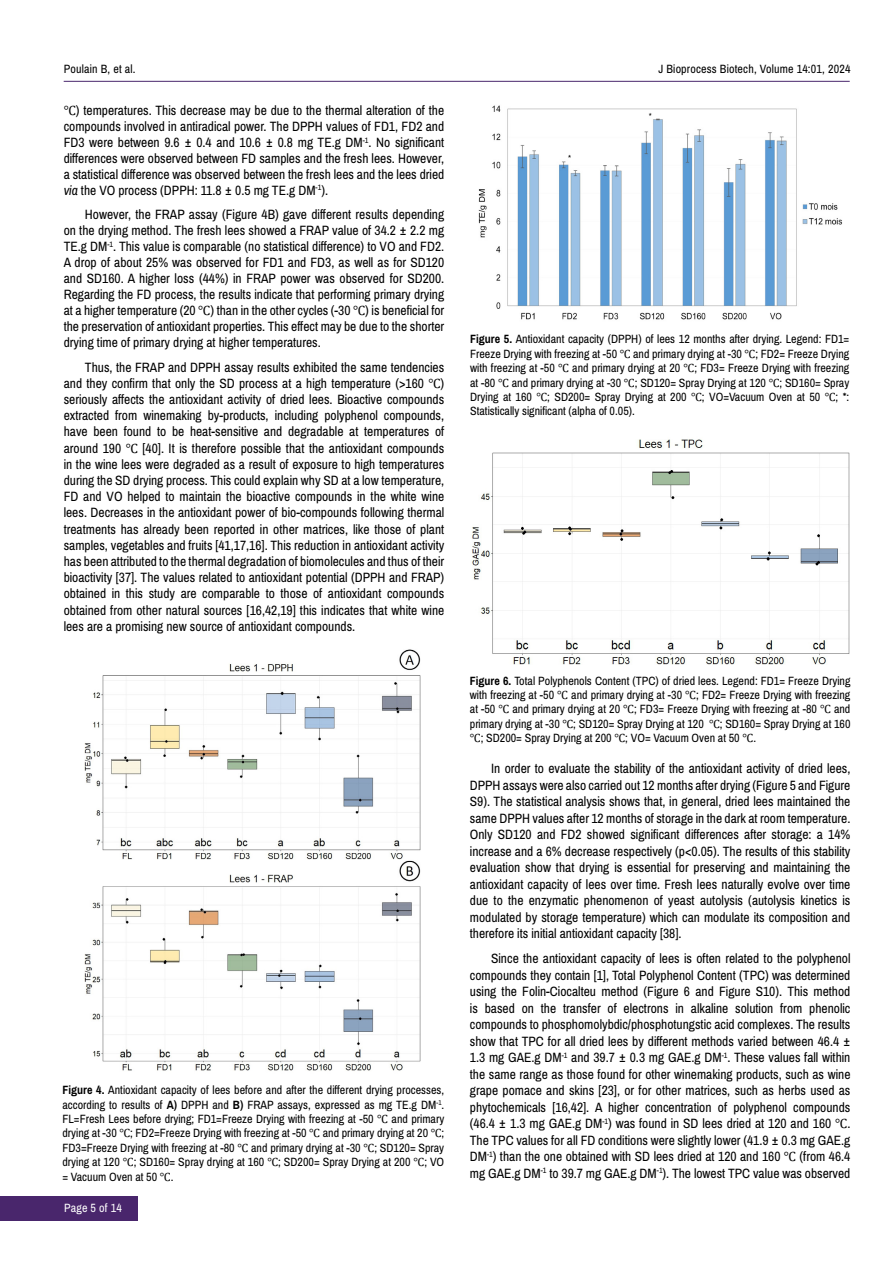
<style>
.page{position:relative;width:893px;height:1263px;background:#fff}
.page>*{position:absolute;margin:0;border:0;box-sizing:border-box;transform-origin:0 0}
.t1{font:13.5px/16.5px "Archivo Narrow";color:#000;text-align:justify}
.t2{font:12px/14.4px "Archivo Narrow";color:#000;text-align:justify}
.t3{font:12px "Archivo Narrow";letter-spacing:.015em;color:#fff}
.s1{font-family:"Cambria Math"}
.s2{font-style:italic}
.s3{font-weight:700}
</style>
<div class="page">
<hr style="left:64px;top:81px;width:786px;height:1px;background:#49266c">
<div style="left:0;top:1196px;width:137px;height:24px;background:#49266c"></div>
<img style="left:84px;top:649px;width:337px;height:422px">
<img style="left:478px;top:105px;width:364px;height:215px">
<img style="left:472px;top:439px;width:377px;height:226px">
<p class="t2" style="left:64px;top:61px;width:73px">Poulain B, et al.</p>
<p class="t2" style="left:658px;top:61px;width:193px">J Bioprocess Biotech, Volume 14:01, 2024</p>
<p class="t1" style="left:64px;top:103px;width:382px;line-height:15.9px"><span class="s1">℃</span>) temperatures. This decrease may be due to the thermal alteration of the compounds involved in antiradical power. The DPPH values of FD1, FD2 and FD3 were between 9.6 ± 0.4 and 10.6 ± 0.8 mg TE.g DM<sup>-1</sup>. No significant differences were observed between FD samples and the fresh lees. However, a statistical difference was observed between the fresh lees and the lees dried <span class="s2">via</span> the VO process (DPPH: 11.8 ± 0.5 mg TE.g DM<sup>-1</sup>).</p>
<p class="t1" style="left:64px;top:207px;width:382px;line-height:15.9px;text-indent:21px">However, the FRAP assay (Figure 4B) gave different results depending on the drying method. The fresh lees showed a FRAP value of 34.2 ± 2.2 mg TE.g DM<sup>-1</sup>. This value is comparable (no statistical difference) to VO and FD2.<br>A drop of about 25% was observed for FD1 and FD3, as well as for SD120 and SD160. A higher loss (44%) in FRAP power was observed for SD200.<br>Regarding the FD process, the results indicate that performing primary drying at a higher temperature (20 <span class="s1">℃</span>) than in the other cycles (-30 <span class="s1">℃</span>) is beneficial for the preservation of antioxidant properties. This effect may be due to the shorter drying time of primary drying at higher temperatures.</p>
<p class="t1" style="left:64px;top:359px;width:382px;text-indent:21px">Thus, the FRAP and DPPH assay results exhibited the same tendencies and they confirm that only the SD process at a high temperature (&gt;160 <span class="s1">℃</span>) seriously affects the antioxidant activity of dried lees. Bioactive compounds extracted from winemaking by-products, including polyphenol compounds, have been found to be heat-sensitive and degradable at temperatures of around 190 <span class="s1">℃</span> [40]. It is therefore possible that the antioxidant compounds in the wine lees were degraded as a result of exposure to high temperatures during the SD drying process. This could explain why SD at a low temperature, FD and VO helped to maintain the bioactive compounds in the white wine lees. Decreases in the antioxidant power of bio-compounds following thermal treatments has already been reported in other matrices, like those of plant samples, vegetables and fruits [41,17,16]. This reduction in antioxidant activity has been attributed to the thermal degradation of biomolecules and thus of their bioactivity [37]. The values related to antioxidant potential (DPPH and FRAP) obtained in this study are comparable to those of antioxidant compounds obtained from other natural sources [16,42,19] this indicates that white wine lees are a promising new source of antioxidant compounds.</p>
<p class="t2" style="left:63px;top:1083px;width:383px"><span class="s3">Figure 4.</span> Antioxidant capacity of lees before and after the different drying processes, according to results of <span class="s3">A)</span> DPPH and <span class="s3">B)</span> FRAP assays, expressed as mg TE.g DM<sup>-1</sup>.<br>FL=Fresh Lees before drying; FD1=Freeze Drying with freezing at -50 <span class="s1">℃</span> and primary drying at -30 <span class="s1">℃</span>; FD2=Freeze Drying with freezing at -50 <span class="s1">℃</span> and primary drying at 20 <span class="s1">℃</span>; FD3=Freeze Drying with freezing at -80 <span class="s1">℃</span> and primary drying at -30 <span class="s1">℃</span>; SD120= Spray drying at 120 <span class="s1">℃</span>; SD160= Spray drying at 160 <span class="s1">℃</span>; SD200= Spray Drying at 200 <span class="s1">℃</span>; VO = Vacuum Oven at 50 <span class="s1">℃</span>.</p>
<p class="t3" style="left:64px;top:1201px;width:59px">Page 5 of 14</p>
<p class="t2" style="left:470px;top:332px;width:381px"><span class="s3">Figure 5.</span> Antioxidant capacity (DPPH) of lees 12 months after drying. Legend: FD1= Freeze Drying with freezing at -50 <span class="s1">℃</span> and primary drying at -30 <span class="s1">℃</span>; FD2= Freeze Drying with freezing at -50 <span class="s1">℃</span> and primary drying at 20 <span class="s1">℃</span>; FD3= Freeze Drying with freezing at -80 <span class="s1">℃</span> and primary drying at -30 <span class="s1">℃</span>; SD120= Spray Drying at 120 <span class="s1">℃</span>; SD160= Spray Drying at 160 <span class="s1">℃</span>; SD200= Spray Drying at 200 <span class="s1">℃</span>; VO=Vacuum Oven at 50 <span class="s1">℃</span>; *:<br>Statistically significant (alpha of 0.05).</p>
<p class="t2" style="left:470px;top:673px;width:382px"><span class="s3">Figure 6.</span> Total Polyphenols Content (TPC) of dried lees. Legend: FD1= Freeze Drying with freezing at -50 <span class="s1">℃</span> and primary drying at -30 <span class="s1">℃</span>; FD2= Freeze Drying with freezing at -50 <span class="s1">℃</span> and primary drying at 20 <span class="s1">℃</span>; FD3= Freeze Drying with freezing at -80 <span class="s1">℃</span> and primary drying at -30 <span class="s1">℃</span>; SD120= Spray Drying at 120 <span class="s1">℃</span>; SD160= Spray Drying at 160 <span class="s1">℃</span>; SD200= Spray Drying at 200 <span class="s1">℃</span>; VO= Vacuum Oven at 50 <span class="s1">℃</span>.</p>
<p class="t1" style="left:470px;top:761px;width:382px;text-indent:21px">In order to evaluate the stability of the antioxidant activity of dried lees, DPPH assays were also carried out 12 months after drying (Figure 5 and Figure S9). The statistical analysis shows that, in general, dried lees maintained the same DPPH values after 12 months of storage in the dark at room temperature.<br>Only SD120 and FD2 showed significant differences after storage: a 14% increase and a 6% decrease respectively (p&lt;0.05). The results of this stability evaluation show that drying is essential for preserving and maintaining the antioxidant capacity of lees over time. Fresh lees naturally evolve over time due to the enzymatic phenomenon of yeast autolysis (autolysis kinetics is modulated by storage temperature) which can modulate its composition and therefore its initial antioxidant capacity [38].</p>
<p class="t1" style="left:470px;top:951px;width:382px;text-indent:21px">Since the antioxidant capacity of lees is often related to the polyphenol compounds they contain [1], Total Polyphenol Content (TPC) was determined using the Folin-Ciocalteu method (Figure 6 and Figure S10). This method is based on the transfer of electrons in alkaline solution from phenolic compounds to phosphomolybdic/phosphotungstic acid complexes. The results show that TPC for all dried lees by different methods varied between 46.4 ± 1.3 mg GAE.g DM<sup>-1</sup> and 39.7 ± 0.3 mg GAE.g DM<sup>-1</sup>. These values fall within the same range as those found for other winemaking products, such as wine grape pomace and skins [23], or for other matrices, such as herbs used as phytochemicals [16,42]. A higher concentration of polyphenol compounds (46.4 ± 1.3 mg GAE.g DM<sup>-1</sup>) was found in SD lees dried at 120 and 160 <span class="s1">℃</span>.<br>The TPC values for all FD conditions were slightly lower (41.9 ± 0.3 mg GAE.g DM<sup>-1</sup>) than the one obtained with SD lees dried at 120 and 160 <span class="s1">℃</span> (from 46.4 mg GAE.g DM<sup>-1</sup> to 39.7 mg GAE.g DM<sup>-1</sup>). The lowest TPC value was observed</p>
</div>
